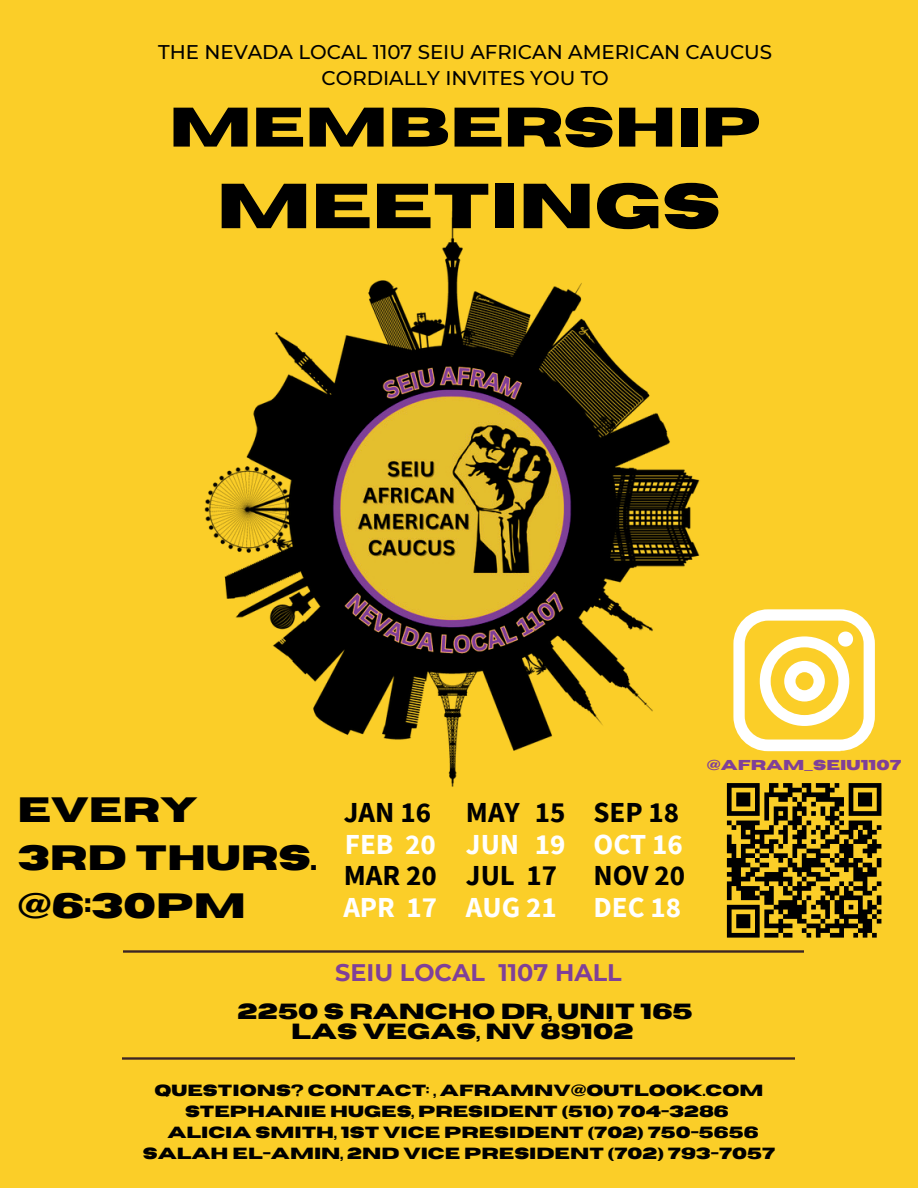
<style>
.page{position:relative;width:918px;height:1188px;background:#fbce28}
.page>*{position:absolute;margin:0;border:0;box-sizing:border-box;transform-origin:0 0}
.t1{font:700 63.45px "Horizon";color:#000}
.t2{font:700 55.5px "Horizon";color:#000}
.t3{font:700 35.1px/48.3px "Horizon";color:#000}
.t4{font:700 28.95px "Source Sans Pro";color:#000}
.t5{font:700 28.95px "Source Sans Pro";color:#fff}
.t6{font:700 24px "Montserrat";color:#7f4098}
.t7{font:700 21.9px/20.2px "Horizon";color:#000;text-align:center}
.t8{font:500 19.8px/25.8px "Montserrat";color:#000;text-align:center}
.t9{font:700 16.05px/20.9px "Horizon";color:#000;text-align:center}
.t10{font:700 14.25px "Horizon";color:#7f4098}
</style>
<div class="page">
<img style="left:123px;top:1057px;width:672px;height:3px">
<img style="left:123px;top:950px;width:681px;height:3px">
<img style="left:204px;top:211px;width:622px;height:576px">
<div style="left:718px;top:774px;width:173px;height:173px;background:#fbce28"></div>
<svg style="left:726px;top:783px;width:156px;height:155px"></svg>
<svg style="left:733px;top:609px;width:142px;height:142px"></svg>
<p class="t8" style="left:158px;top:38px;width:616px">THE NEVADA LOCAL 1107 SEIU AFRICAN AMERICAN CAUCUS<br>CORDIALLY INVITES YOU TO</p>
<h2 class="t2" style="left:169px;top:92px;width:594px">MEMBERSHIP</h2>
<h1 class="t1" style="left:217px;top:166px;width:506px">MEETINGS</h1>
<h3 class="t3" style="left:18px;top:786px;width:301px">EVERY<br>3RD THURS. @6:30PM</h3>
<h3 class="t4" style="left:344px;top:793px;width:89px">JAN 16</h3>
<h3 class="t5" style="left:345px;top:824px;width:92px">FEB 20</h3>
<h3 class="t4" style="left:344px;top:856px;width:94px">MAR 20</h3>
<h3 class="t5" style="left:343px;top:887px;width:95px">APR 17</h3>
<h3 class="t4" style="left:466px;top:793px;width:101px">MAY 15</h3>
<h3 class="t5" style="left:466px;top:824px;width:101px">JUN 19</h3>
<h3 class="t4" style="left:466px;top:856px;width:93px">JUL 17</h3>
<h3 class="t5" style="left:466px;top:887px;width:92px">AUG 21</h3>
<h3 class="t4" style="left:594px;top:793px;width:87px">SEP 18</h3>
<h3 class="t5" style="left:594px;top:824px;width:91px">OCT 16</h3>
<h3 class="t4" style="left:594px;top:856px;width:93px">NOV 20</h3>
<h3 class="t5" style="left:594px;top:887px;width:89px">DEC 18</h3>
<p class="t10" style="left:707px;top:756px;width:196px">@AFRAM_SEIU1107</p>
<h3 class="t6" style="left:335px;top:955px;width:288px">SEIU LOCAL 1107 HALL</h3>
<h3 class="t7" style="left:238px;top:1002px;width:457px">2250 S RANCHO DR, UNIT 165<br>LAS VEGAS, NV 89102</h3>
<p class="t9" style="left:143px;top:1081px;width:634px">QUESTIONS? CONTACT: , AFRAMNV@OUTLOOK.COM STEPHANIE HUGES, PRESIDENT (510) 704-3286<br>ALICIA SMITH, 1ST VICE PRESIDENT (702) 750-5656<br>SALAH EL-AMIN, 2ND VICE PRESIDENT (702) 793-7057</p>
</div>
